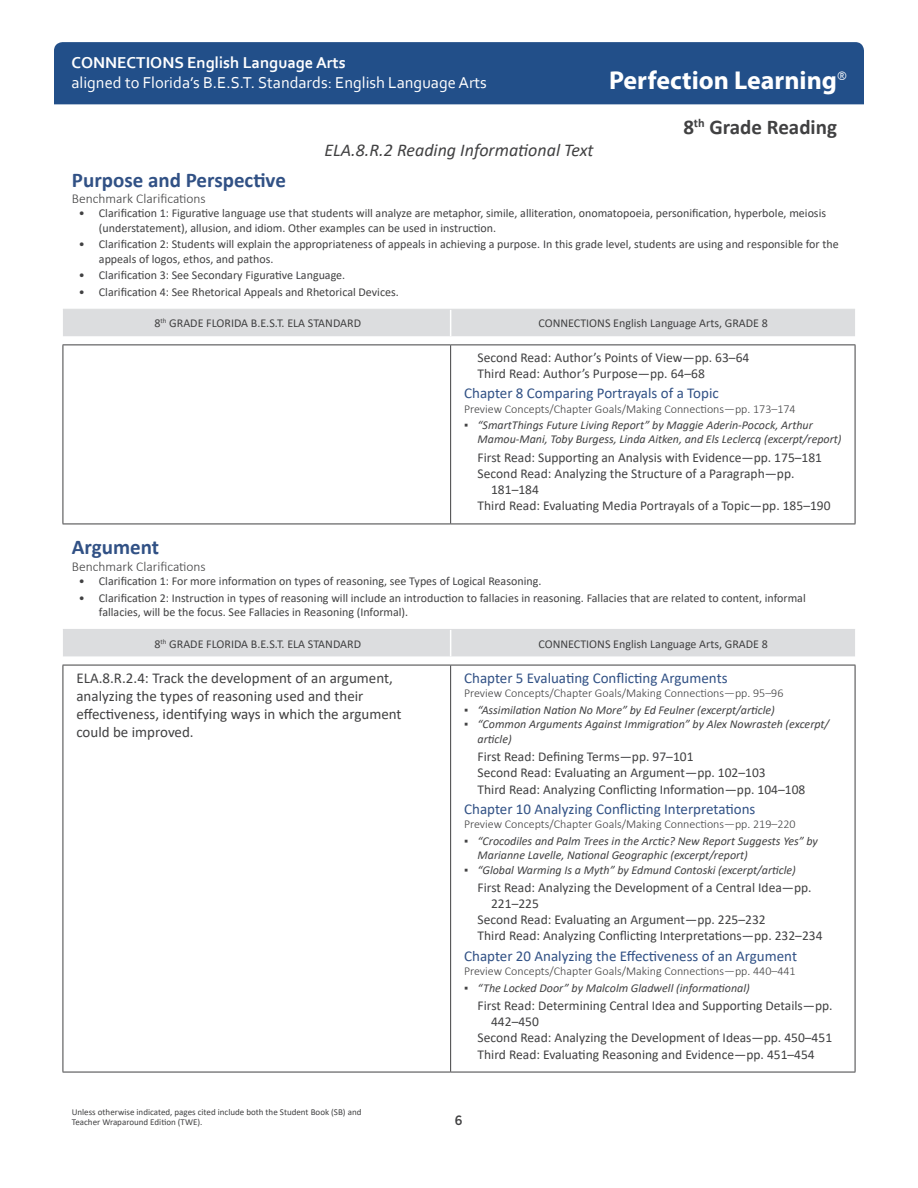
<style>
.page{position:relative;width:918px;height:1188px;background:#fff}
.page>*{position:absolute;margin:0;border:0;box-sizing:border-box;transform-origin:0 0}
.t1{font:700 25.95px "Myriad Pro";color:#fff}
.Perfection_Subsectio{font:700 21px "Calibri";color:#315185}
.t2{font:700 21px "Calibri";color:#414142}
.t3{font:italic 18px "Calibri";color:#414142}
.t4{font:16.5px "Corbel";color:#fff}
.t5{font:700 16.5px "Corbel";color:#fff}
.FL_BEST_Citations_Ch{font:15px "Calibri";color:#315185}
.FL_BEST_Standard{font:15px/18px "Calibri";color:#414142}
.FL_BEST_Citations_1s{font:13.5px/16.2px "Calibri";color:#414142}
.BenchClar_head{font:300 13.5px "Calibri";color:#414142}
.t6{font:500 13.5px "Gotham Narrow";color:#414142}
.Calibri_Table_header{font:12px/14.4px "Calibri";color:#414142}
.t7{font:italic 12px/14.4px "Calibri";color:#414142}
.Chapter_intro{font:300 12px "Calibri";color:#414142}
.t8{font:9px/10.8px "Calibri";color:#414142}
.s1{font-style:normal}
</style>
<div class="page">
<div style="left:54px;top:42px;width:810px;height:62px;background:#224f89"></div>
<div style="left:63px;top:310px;width:792px;height:26px;background:#dcdddf"></div>
<hr style="left:63px;top:345px;width:388px;height:1px;background:#414142">
<hr style="left:451px;top:345px;width:404px;height:1px;background:#414142">
<hr style="left:63px;top:309px;width:388px;height:1px;background:#dcdddf">
<hr style="left:451px;top:309px;width:404px;height:1px;background:#dcdddf">
<hr style="left:63px;top:345px;width:1px;height:179px;background:#414142">
<hr style="left:450px;top:345px;width:1px;height:179px;background:#414142">
<hr style="left:855px;top:345px;width:1px;height:179px;background:#414142">
<hr style="left:63px;top:524px;width:388px;height:1px;background:#414142">
<hr style="left:451px;top:524px;width:404px;height:1px;background:#414142">
<div style="left:63px;top:630px;width:792px;height:26px;background:#dcdddf"></div>
<hr style="left:63px;top:665px;width:388px;height:1px;background:#414142">
<hr style="left:451px;top:665px;width:404px;height:1px;background:#414142">
<hr style="left:63px;top:629px;width:388px;height:1px;background:#dcdddf">
<hr style="left:451px;top:629px;width:404px;height:1px;background:#dcdddf">
<hr style="left:63px;top:665px;width:1px;height:407px;background:#414142">
<hr style="left:450px;top:665px;width:1px;height:407px;background:#414142">
<hr style="left:855px;top:665px;width:1px;height:407px;background:#414142">
<hr style="left:63px;top:1072px;width:388px;height:1px;background:#414142">
<hr style="left:451px;top:1072px;width:404px;height:1px;background:#414142">
<h3 class="t5" style="left:71px;top:52px;width:276px">CONNECTIONS English Language Arts</h3>
<h3 class="t4" style="left:71px;top:72px;width:417px">aligned to Florida’s B.E.S.T. Standards: English Language Arts</h3>
<h3 class="t3" style="left:324px;top:138px;width:271px">ELA.8.R.2 Reading Informational Text</h3>
<h1 class="t1" style="left:609px;top:63px;width:239px">Perfection Learning<sup>®</sup></h1>
<h2 class="t2" style="left:683px;top:113px;width:155px">8<sup>th</sup> Grade Reading</h2>
<p class="Perfection_Subsectio" style="left:72px;top:165px;width:216px">Purpose and Perspective</p>
<p class="BenchClar_head" style="left:72px;top:190px;width:135px">Benchmark Clarifications</p>
<p class="Calibri_Table_header" style="left:99px;top:206px;width:729px;text-indent:-20px">• Clarification 1: Figurative language use that students will analyze are metaphor, simile, alliteration, onomatopoeia, personification, hyperbole, meiosis (understatement), allusion, and idiom. Other examples can be used in instruction.</p>
<p class="Calibri_Table_header" style="left:99px;top:237px;width:741px;text-indent:-20px">• Clarification 2: Students will explain the appropriateness of appeals in achieving a purpose. In this grade level, students are using and responsible for the appeals of logos, ethos, and pathos.</p>
<p class="Calibri_Table_header" style="left:79px;top:268px;width:268px">• Clarification 3: See Secondary Figurative Language.</p>
<p class="Calibri_Table_header" style="left:79px;top:284px;width:322px">• Clarification 4: See Rhetorical Appeals and Rhetorical Devices.</p>
<p class="Calibri_Table_header" style="left:154px;top:316px;width:208px">8<sup>th</sup> GRADE FLORIDA B.E.S.T. ELA STANDARD</p>
<p class="Calibri_Table_header" style="left:539px;top:316px;width:231px">CONNECTIONS English Language Arts, GRADE 8</p>
<p class="FL_BEST_Citations_1s" style="left:478px;top:349px;width:273px">Second Read: Author’s Points of View—pp. 63–64</p>
<p class="FL_BEST_Citations_1s" style="left:478px;top:365px;width:229px">Third Read: Author’s Purpose—pp. 64–68</p>
<p class="FL_BEST_Citations_Ch" style="left:464px;top:383px;width:256px">Chapter 8 Comparing Portrayals of a Topic</p>
<p class="Chapter_intro" style="left:464px;top:401px;width:333px">Preview Concepts/Chapter Goals/Making Connections—pp. 173–174</p>
<p class="t7" style="left:478px;top:417px;width:365px;text-indent:-14px"><span class="s1">▪</span> “SmartThings Future Living Report” by Maggie Aderin-Pocock, Arthur<br>Mamou-Mani, Toby Burgess, Linda Aitken, and Els Leclercq (excerpt/report)</p>
<p class="FL_BEST_Citations_1s" style="left:478px;top:449px;width:346px">First Read: Supporting an Analysis with Evidence—pp. 175–181</p>
<p class="FL_BEST_Citations_1s" style="left:491px;top:465px;width:305px;text-indent:-14px">Second Read: Analyzing the Structure of a Paragraph—pp.<br>181–184</p>
<p class="FL_BEST_Citations_1s" style="left:478px;top:498px;width:354px">Third Read: Evaluating Media Portrayals of a Topic—pp. 185–190</p>
<p class="Perfection_Subsectio" style="left:72px;top:533px;width:89px">Argument</p>
<p class="BenchClar_head" style="left:72px;top:558px;width:135px">Benchmark Clarifications</p>
<p class="Calibri_Table_header" style="left:79px;top:573px;width:464px">• Clarification 1: For more information on types of reasoning, see Types of Logical Reasoning.</p>
<p class="Calibri_Table_header" style="left:99px;top:590px;width:708px;text-indent:-20px">• Clarification 2: Instruction in types of reasoning will include an introduction to fallacies in reasoning. Fallacies that are related to content, informal fallacies, will be the focus. See Fallacies in Reasoning (Informal).</p>
<p class="Calibri_Table_header" style="left:154px;top:636px;width:208px">8<sup>th</sup> GRADE FLORIDA B.E.S.T. ELA STANDARD</p>
<p class="Calibri_Table_header" style="left:539px;top:636px;width:231px">CONNECTIONS English Language Arts, GRADE 8</p>
<p class="FL_BEST_Standard" style="left:76px;top:669px;width:327px">ELA.8.R.2.4: Track the development of an argument, analyzing the types of reasoning used and their effectiveness, identifying ways in which the argument could be improved.</p>
<p class="FL_BEST_Citations_Ch" style="left:464px;top:668px;width:265px">Chapter 5 Evaluating Conflicting Arguments</p>
<p class="Chapter_intro" style="left:464px;top:686px;width:321px">Preview Concepts/Chapter Goals/Making Connections—pp. 95–96</p>
<p class="t7" style="left:464px;top:702px;width:312px"><span class="s1">▪</span> “Assimilation Nation No More” by Ed Feulner (excerpt/article)</p>
<p class="t7" style="left:478px;top:717px;width:353px;text-indent:-14px"><span class="s1">▪</span> “Common Arguments Against Immigration” by Alex Nowrasteh (excerpt/ article)</p>
<p class="FL_BEST_Citations_1s" style="left:478px;top:748px;width:217px">First Read: Defining Terms—pp. 97–101</p>
<p class="FL_BEST_Citations_1s" style="left:478px;top:764px;width:290px">Second Read: Evaluating an Argument—pp. 102–103</p>
<p class="FL_BEST_Citations_1s" style="left:478px;top:781px;width:329px">Third Read: Analyzing Conflicting Information—pp. 104–108</p>
<p class="FL_BEST_Citations_Ch" style="left:464px;top:798px;width:293px">Chapter 10 Analyzing Conflicting Interpretations</p>
<p class="Chapter_intro" style="left:464px;top:817px;width:333px">Preview Concepts/Chapter Goals/Making Connections—pp. 219–220</p>
<p class="t7" style="left:478px;top:833px;width:342px;text-indent:-14px"><span class="s1">▪</span> “Crocodiles and Palm Trees in the Arctic? New Report Suggests Yes” by<br>Marianne Lavelle, National Geographic (excerpt/report)</p>
<p class="t7" style="left:464px;top:862px;width:333px"><span class="s1">▪</span> “Global Warming Is a Myth” by Edmund Contoski (excerpt/article)</p>
<p class="FL_BEST_Citations_1s" style="left:491px;top:879px;width:322px;text-indent:-14px">First Read: Analyzing the Development of a Central Idea—pp.<br>221–225</p>
<p class="FL_BEST_Citations_1s" style="left:478px;top:911px;width:290px">Second Read: Evaluating an Argument—pp. 225–232</p>
<p class="FL_BEST_Citations_1s" style="left:478px;top:928px;width:346px">Third Read: Analyzing Conflicting Interpretations—pp. 232–234</p>
<p class="FL_BEST_Citations_Ch" style="left:464px;top:945px;width:334px">Chapter 20 Analyzing the Effectiveness of an Argument</p>
<p class="Chapter_intro" style="left:464px;top:964px;width:333px">Preview Concepts/Chapter Goals/Making Connections—pp. 440–441</p>
<p class="t7" style="left:464px;top:980px;width:287px"><span class="s1">▪</span> “The Locked Door” by Malcolm Gladwell (informational)</p>
<p class="FL_BEST_Citations_1s" style="left:491px;top:997px;width:343px;text-indent:-14px">First Read: Determining Central Idea and Supporting Details—pp.<br>442–450</p>
<p class="FL_BEST_Citations_1s" style="left:478px;top:1029px;width:356px">Second Read: Analyzing the Development of Ideas—pp. 450–451</p>
<p class="FL_BEST_Citations_1s" style="left:478px;top:1046px;width:339px">Third Read: Evaluating Reasoning and Evidence—pp. 451–454</p>
<p class="t8" style="left:72px;top:1106px;width:291px">Unless otherwise indicated, pages cited include both the Student Book (SB) and<br>Teacher Wraparound Edition (TWE).</p>
<p class="t6" style="left:455px;top:1112px;width:9px">6</p>
</div>
